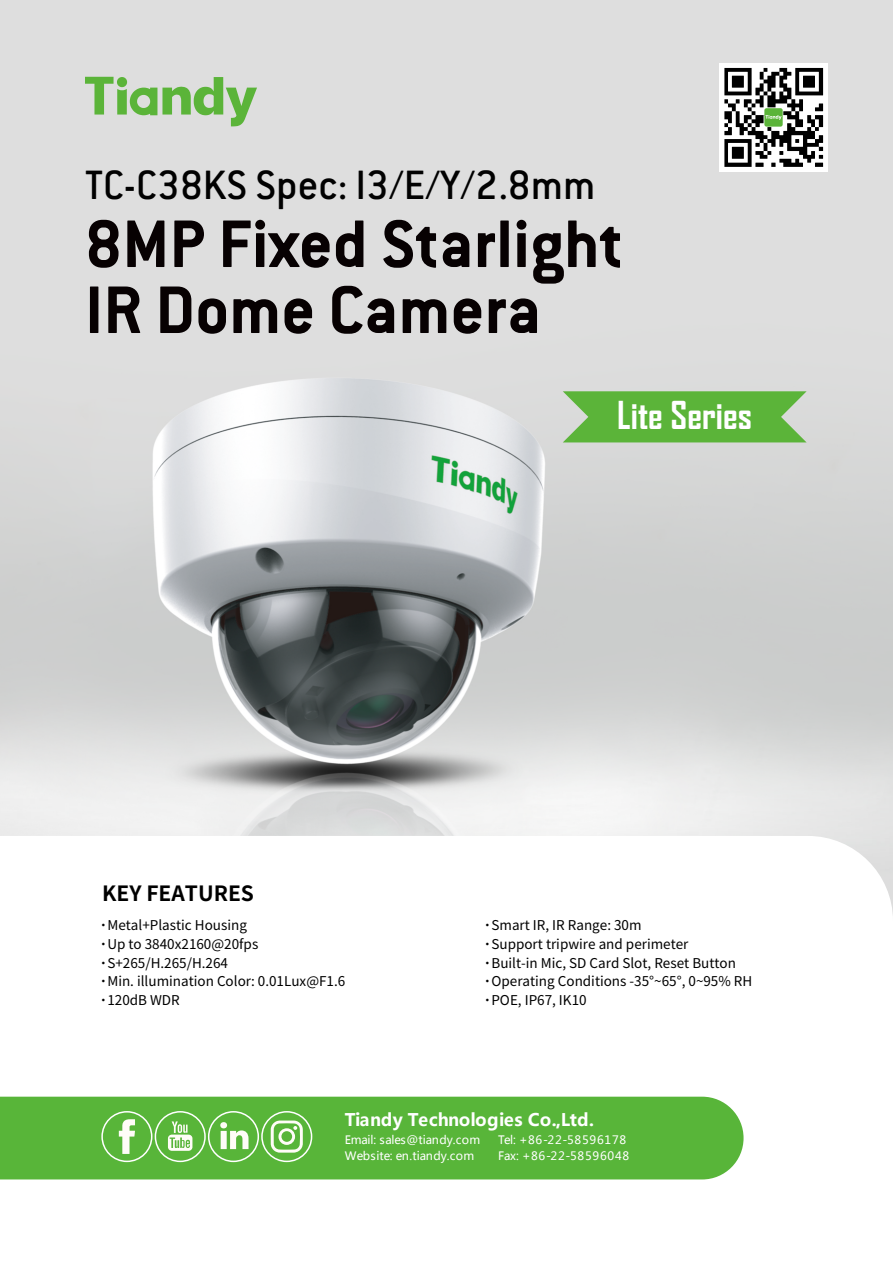
<style>
.page{position:relative;width:893px;height:1263px;background:#fff}
.page>*{position:absolute;margin:0;border:0;box-sizing:border-box;transform-origin:0 0}
.t1{font:700 73.8px/66px "Conduit ITC Std";color:#070102}
.t2{font:500 45px "Conduit ITC";color:#010101}
.t3{font:700 36.9px "Agency FB";color:#fff}
.t4{font:700 21px "Source Han Sans CN";color:#000}
.t5{font:700 17.25px "Microsoft Ya Hei";letter-spacing:.005em;color:#fff}
.t6{font:13.5px/18.6px "Source Han Sans CN";color:#000}
.t7{font:11.55px/15.8px "Microsoft Ya Hei";letter-spacing:.015em;color:#fff}
.t8{font:11.55px/16px "Microsoft Ya Hei";letter-spacing:.065em;color:#fff}
.s1{font-weight:700}
</style>
<div class="page">
<img style="left:0;top:0;width:893px;height:914px">
<div style="left:0;top:1097px;width:743px;height:82px;background:#58b539"></div>
<div style="left:101px;top:1111px;width:51px;height:51px;border:2px solid #fff;border-radius:50%"></div>
<svg style="left:119px;top:1119px;width:16px;height:35px"></svg>
<div style="left:155px;top:1111px;width:51px;height:51px;border:2px solid #fff;border-radius:50%"></div>
<svg style="left:168px;top:1121px;width:24px;height:30px"></svg>
<div style="left:208px;top:1111px;width:51px;height:51px;border:2px solid #fff;border-radius:50%"></div>
<svg style="left:220px;top:1122px;width:28px;height:27px"></svg>
<div style="left:261px;top:1111px;width:51px;height:51px;border:2px solid #fff;border-radius:50%"></div>
<svg style="left:271px;top:1120px;width:32px;height:33px"></svg>
<svg style="left:85px;top:77px;width:172px;height:49px;background:#abcd9e"></svg>
<svg style="left:563px;top:391px;width:243px;height:51px;background:#68b84a"></svg>
<div style="left:719px;top:63px;width:109px;height:109px;background:#fff"></div>
<svg style="left:724px;top:68px;width:99px;height:99px"></svg>
<h2 class="t2" style="left:85px;top:158px;width:512px">TC-C38KS Spec: I3/E/Y/2.8mm</h2>
<h1 class="t1" style="left:85px;top:209px;width:540px">8MP Fixed Starlight<br>IR Dome Camera</h1>
<h3 class="t3" style="left:617px;top:393px;width:136px">Lite Series</h3>
<h3 class="t4" style="left:102px;top:882px;width:153px">KEY FEATURES</h3>
<p class="t6" style="left:99px;top:916px;width:247px"><span class="s1">·</span>Metal+Plastic Housing<br><span class="s1">·</span>Up to 3840x2160@20fps <span class="s1">·</span>S+265/H.265/H.264<br><span class="s1">·</span>Min. illumination Color: 0.01Lux@F1.6 <span class="s1">·</span>120dB WDR</p>
<p class="t6" style="left:483px;top:916px;width:270px"><span class="s1">·</span>Smart IR, IR Range: 30m<br><span class="s1">·</span>Support tripwire and perimeter<br><span class="s1">·</span>Built-in Mic, SD Card Slot, Reset Button <span class="s1">·</span>Operating Conditions -35°~65°, 0~95% RH <span class="s1">·</span>POE, IP67, IK10</p>
<p class="t5" style="left:345px;top:1108px;width:251px">Tiandy Technologies Co.,Ltd.</p>
<p class="t7" style="left:345px;top:1131px;width:137px">Email: sales@tiandy.com<br>Website: en.tiandy.com</p>
<p class="t8" style="left:498px;top:1131px;width:133px">Tel: +86-22-58596178<br>Fax: +86-22-58596048</p>
</div>
